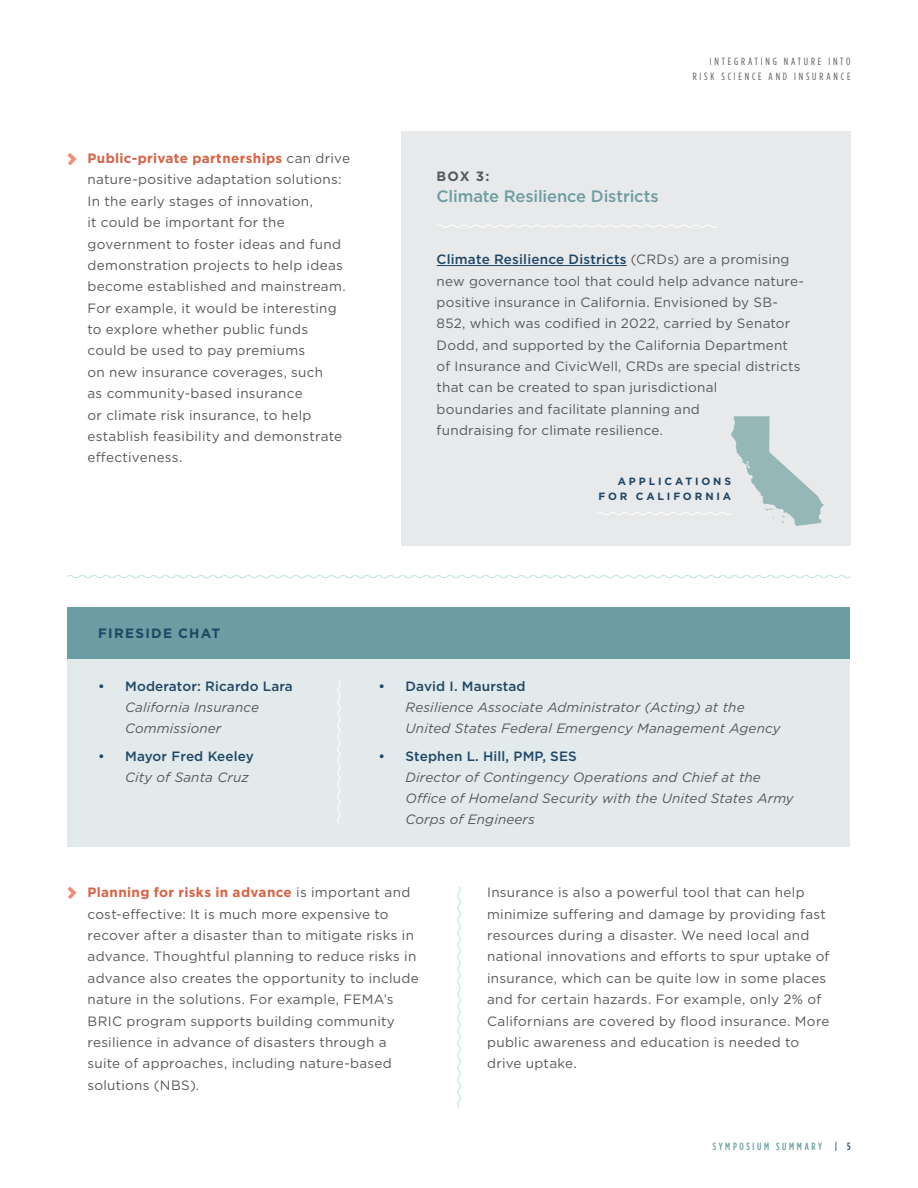
<style>
.page{position:relative;width:918px;height:1188px;background:#fff}
.page>*{position:absolute;margin:0;border:0;box-sizing:border-box;transform-origin:0 0}
.t1{font:500 16.5px "Gotham";letter-spacing:-.01em;color:#6c9da2}
.t2{font:13.5px/21.3px "Gotham";letter-spacing:.02em;color:#57585a}
.t3{font:italic 13.5px/21px "Gotham";letter-spacing:.01em;color:#57585a}
.t4{font:500 13.5px "Gotham";letter-spacing:.01em;color:#1f4666}
.t5{font:700 13.5px "Gotham";letter-spacing:.025em;color:#d66345}
.t6{font:700 13.5px "Gotham";letter-spacing:.09em;color:#1f4666}
.t7{font:700 13.5px "Gotham";color:#57585a}
.t8{font:10.5px/15px "Gotham Condensed";letter-spacing:.265em;color:#57585a;text-align:right}
.t9{font:700 10.5px/15px "Gotham";letter-spacing:.275em;color:#1f4666;text-align:right}
.t10{font:500 10.5px "Gotham Condensed";letter-spacing:.25em;color:#6c9da2}
.s1{font-weight:700;color:#d66345}
.s2{font-weight:500;color:#1f4666}
.s3{font-weight:400;color:#57585a}
.s4{color:#1f4666}
</style>
<div class="page">
<div style="left:401px;top:132px;width:449px;height:414px;background:#e8e9ea"></div>
<div style="left:68px;top:608px;width:782px;height:51px;background:#6c9da2"></div>
<div style="left:68px;top:659px;width:782px;height:188px;background:#e2eaeb"></div>
<hr style="left:437px;top:265px;width:190px;height:1px;background:#1f4666">
<svg style="left:67px;top:153px;width:9px;height:12px"></svg>
<svg style="left:437px;top:225px;width:280px;height:3px"></svg>
<svg style="left:597px;top:416px;width:227px;height:110px"></svg>
<svg style="left:67px;top:575px;width:784px;height:4px"></svg>
<svg style="left:67px;top:887px;width:9px;height:12px"></svg>
<svg style="left:337px;top:680px;width:4px;height:144px"></svg>
<svg style="left:457px;top:886px;width:4px;height:222px"></svg>
<p class="t2" style="left:88px;top:147px;width:264px"><span class="s1">Public-private partnerships</span> can drive nature-positive adaptation solutions:<br>In the early stages of innovation,<br>it could be important for the government to foster ideas and fund demonstration projects to help ideas become established and mainstream.<br>For example, it would be interesting to explore whether public funds<br>could be used to pay premiums<br>on new insurance coverages, such<br>as community-based insurance<br>or climate risk insurance, to help establish feasibility and demonstrate efectiveness.</p>
<h5 class="t6" style="left:98px;top:625px;width:123px">FIRESIDE CHAT</h5>
<p class="t8" style="left:693px;top:53px;width:159px">INTEGRATING NATURE INTO<br>RISK SCIENCE AND INSURANCE</p>
<p class="t7" style="left:437px;top:167px;width:54px">BOX 3:</p>
<p class="t1" style="left:437px;top:186px;width:224px">Climate Resilience Districts</p>
<p class="t2" style="left:437px;top:248px;width:369px"><span class="s2">Climate Resilience Districts</span> (CRDs) are a promising new governance tool that could help advance nature&shy;positive insurance in California. Envisioned by SB-852, which was codifed in 2022, carried by Senator Dodd, and supported by the California Department of Insurance and CivicWell, CRDs are special districts that can be created to span jurisdictional<br>boundaries and facilitate planning and<br>fundraising for climate resilience.</p>
<p class="t9" style="left:598px;top:473px;width:134px">APPLICATIONS<br>FOR CALIFORNIA</p>
<p class="t4" style="left:98px;top:678px;width:196px">• Moderator: Ricardo Lara</p>
<p class="t4" style="left:379px;top:678px;width:149px">• David I. Maurstad</p>
<p class="t3" style="left:125px;top:697px;width:135px">California Insurance</p>
<p class="t3" style="left:406px;top:697px;width:341px">Resilience Associate Administrator (Acting) at the</p>
<p class="t3" style="left:125px;top:718px;width:98px">Commissioner</p>
<p class="t3" style="left:406px;top:718px;width:376px">United States Federal Emergency Management Agency</p>
<p class="t4" style="left:98px;top:747px;width:157px">• Mayor Fred Keeley</p>
<p class="t4" style="left:379px;top:748px;width:200px">• Stephen L. Hill, PMP, SES</p>
<p class="t3" style="left:125px;top:767px;width:125px">City of Santa Cruz</p>
<p class="t3" style="left:406px;top:767px;width:390px">Director of Contingency Operations and Chief at the<br>Ofce of Homeland Security with the United States Army<br>Corps of Engineers</p>
<p class="t5" style="left:88px;top:884px;width:324px">Planning for risks in advance <span class="s3">is important and</span></p>
<p class="t2" style="left:487px;top:882px;width:319px">Insurance is also a powerful tool that can help</p>
<p class="t2" style="left:88px;top:903px;width:303px">cost-efective: It is much more expensive to</p>
<p class="t2" style="left:487px;top:903px;width:340px">minimize sufering and damage by providing fast</p>
<p class="t2" style="left:88px;top:924px;width:328px">recover after a disaster than to mitigate risks in</p>
<p class="t2" style="left:487px;top:924px;width:324px">resources during a disaster. We need local and</p>
<p class="t2" style="left:88px;top:946px;width:330px">advance. Thoughtful planning to reduce risks in</p>
<p class="t2" style="left:487px;top:946px;width:344px">national innovations and eforts to spur uptake of</p>
<p class="t2" style="left:88px;top:967px;width:333px">advance also creates the opportunity to include</p>
<p class="t2" style="left:487px;top:967px;width:341px">insurance, which can be quite low in some places</p>
<p class="t2" style="left:88px;top:988px;width:308px">nature in the solutions. For example, FEMA’s</p>
<p class="t2" style="left:487px;top:988px;width:336px">and for certain hazards. For example, only 2% of</p>
<p class="t2" style="left:88px;top:1010px;width:309px">BRIC program supports building community</p>
<p class="t2" style="left:487px;top:1010px;width:344px">Californians are covered by food insurance. More</p>
<p class="t2" style="left:88px;top:1031px;width:301px">resilience in advance of disasters through a</p>
<p class="t2" style="left:487px;top:1031px;width:314px">public awareness and education is needed to</p>
<p class="t2" style="left:88px;top:1053px;width:306px">suite of approaches, including nature-based</p>
<p class="t2" style="left:487px;top:1053px;width:91px">drive uptake.</p>
<p class="t2" style="left:88px;top:1074px;width:113px">solutions (NBS).</p>
<p class="t10" style="left:713px;top:1140px;width:139px">SYMPOSIUM SUMMARY <span class="s4">| 5</span></p>
</div>
